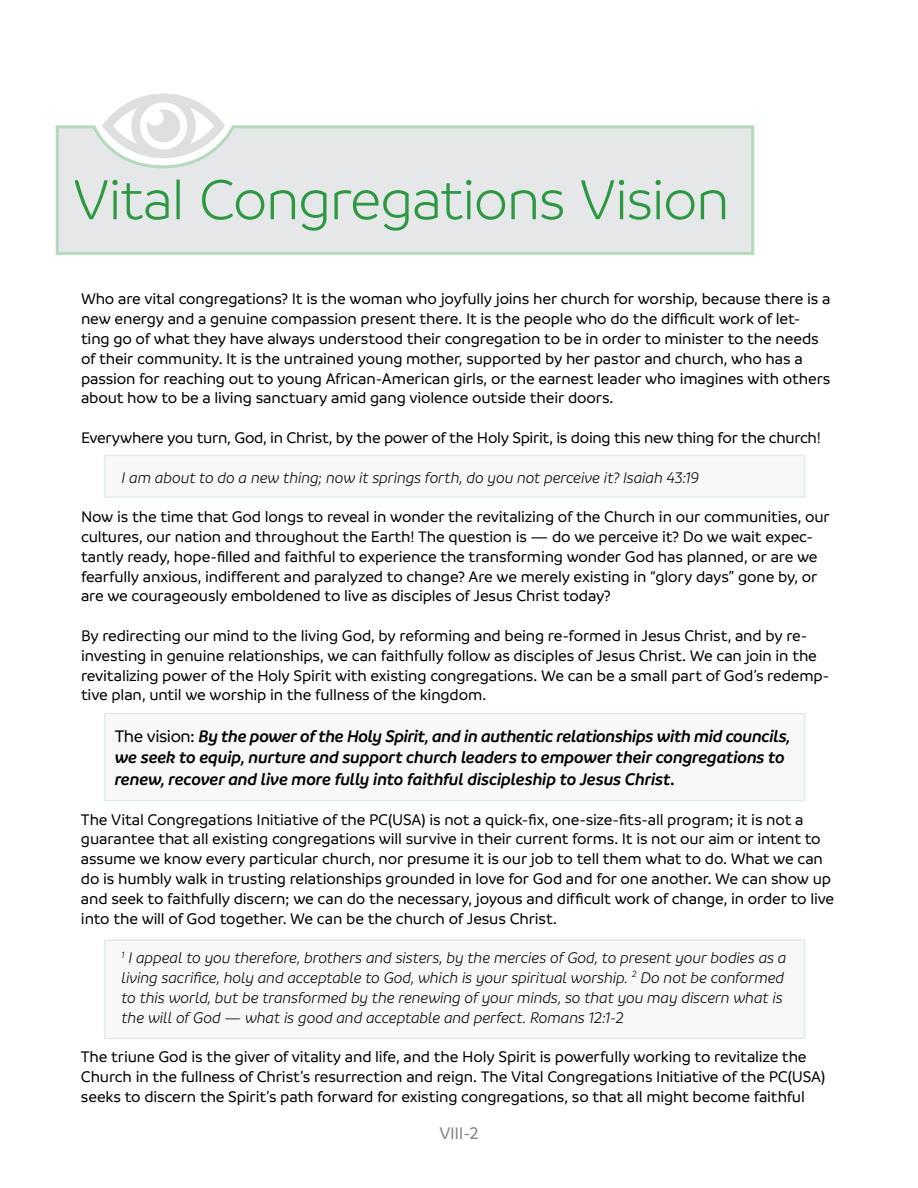
<style>
.page{position:relative;width:918px;height:1188px;background:#fff}
.page>*{position:absolute;margin:0;border:0;box-sizing:border-box;transform-origin:0 0}
.t1{font:300 60px "Branding";letter-spacing:-.025em;color:#2c9942}
.t2{font:italic 600 18px/21.6px "Branding";letter-spacing:-.015em;color:#000}
.t3{font:500 18px "Branding";color:#808285}
.t4{font:500 16.5px/19.8px "Branding";letter-spacing:-.01em;color:#000}
.t5{font:italic 300 16.5px/19.8px "Branding";letter-spacing:-.01em;color:#000}
.s1{font-weight:500;font-style:normal}
</style>
<div class="page">
<div style="left:104px;top:939px;width:701px;height:100px;background:#f8f8f8"></div>
<div style="left:104px;top:713px;width:701px;height:88px;background:#f8f8f8"></div>
<div style="left:104px;top:455px;width:701px;height:43px;background:#f8f8f8"></div>
<svg style="left:55px;top:124px;width:700px;height:131px;background:#e4e7e6"></svg>
<div style="left:103px;top:94px;width:121px;height:64px;border:9px solid #797e82;border-radius:50%"></div>
<div style="left:131px;top:94px;width:65px;height:64px;border:9px solid #797e82;border-radius:50%"></div>
<div style="left:147px;top:109px;width:33px;height:33px;background:#dddfe0;border-radius:50%"></div>
<div style="left:147px;top:109px;width:17px;height:17px;background:#fff;border-radius:50%"></div>
<h1 class="t1" style="left:73px;top:169px;width:658px">Vital Congregations Vision</h1>
<p class="t4" style="left:81px;top:289px;width:751px">Who are vital congregations? It is the woman who joyfully joins her church for worship, because there is a new energy and a genuine compassion present there. It is the people who do the difficult work of let&shy;ting go of what they have always understood their congregation to be in order to minister to the needs of their community. It is the untrained young mother, supported by her pastor and church, who has a passion for reaching out to young African-American girls, or the earnest leader who imagines with others about how to be a living sanctuary amid gang violence outside their doors.</p>
<p class="t4" style="left:81px;top:428px;width:741px">Everywhere you turn, God, in Christ, by the power of the Holy Spirit, is doing this new thing for the church!</p>
<p class="t5" style="left:122px;top:467px;width:579px">I am about to do a new thing; now it springs forth, do you not perceive it? Isaiah 43:19</p>
<p class="t4" style="left:81px;top:507px;width:750px">Now is the time that God longs to reveal in wonder the revitalizing of the Church in our communities, our cultures, our nation and throughout the Earth! The question is — do we perceive it? Do we wait expec&shy;tantly ready, hope-filled and faithful to experience the transforming wonder God has planned, or are we fearfully anxious, indifferent and paralyzed to change? Are we merely existing in “glory days” gone by, or are we courageously emboldened to live as disciples of Jesus Christ today?</p>
<p class="t4" style="left:81px;top:626px;width:750px">By redirecting our mind to the living God, by reforming and being re-formed in Jesus Christ, and by re&shy;investing in genuine relationships, we can faithfully follow as disciples of Jesus Christ. We can join in the revitalizing power of the Holy Spirit with existing congregations. We can be a small part of God’s redemp&shy;tive plan, until we worship in the fullness of the kingdom.</p>
<p class="t2" style="left:115px;top:725px;width:677px"><span class="s1">The vision:</span> By the power of the Holy Spirit, and in authentic relationships with mid councils, we seek to equip, nurture and support church leaders to empower their congregations to renew, recover and live more fully into faithful discipleship to Jesus Christ.</p>
<p class="t4" style="left:81px;top:809px;width:755px">The Vital Congregations Initiative of the PC(USA) is not a quick-fix, one-size-fits-all program; it is not a guarantee that all existing congregations will survive in their current forms. It is not our aim or intent to assume we know every particular church, nor presume it is our job to tell them what to do. What we can do is humbly walk in trusting relationships grounded in love for God and for one another. We can show up and seek to faithfully discern; we can do the necessary, joyous and difficult work of change, in order to live into the will of God together. We can be the church of Jesus Christ.</p>
<p class="t5" style="left:121px;top:948px;width:667px"><sup>1</sup> I appeal to you therefore, brothers and sisters, by the mercies of God, to present your bodies as a living sacrifice, holy and acceptable to God, which is your spiritual worship. <sup>2</sup> Do not be conformed to this world, but be transformed by the renewing of your minds, so that you may discern what is the will of God — what is good and acceptable and perfect. Romans 12:1-2</p>
<p class="t4" style="left:81px;top:1047px;width:746px">The triune God is the giver of vitality and life, and the Holy Spirit is powerfully working to revitalize the<br>Church in the fullness of Christ’s resurrection and reign. The Vital Congregations Initiative of the PC(USA) seeks to discern the Spirit’s path forward for existing congregations, so that all might become faithful</p>
<p class="t3" style="left:439px;top:1124px;width:41px">VIII-2</p>
</div>
